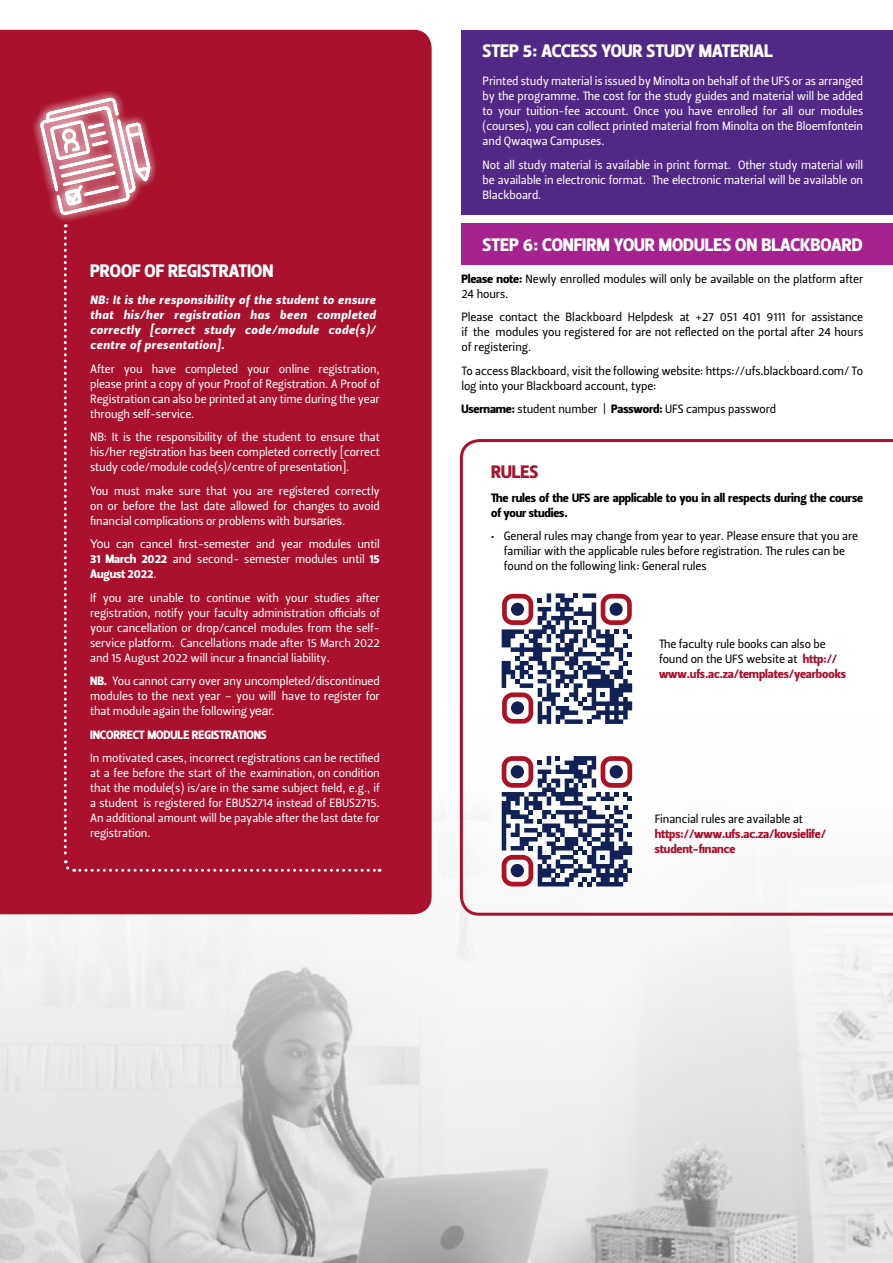
<style>
.page{position:relative;width:893px;height:1263px;background:#fff}
.page>*{position:absolute;margin:0;border:0;box-sizing:border-box;transform-origin:0 0}
.t1{font:18px "Leitura Sans Grot 4";letter-spacing:-.005em;color:#fff}
.t2{font:18px "Leitura Sans Grot 4";letter-spacing:-.005em;color:#a9112c}
.t3{font:12px/15px "Leitura Sans Grot 2";letter-spacing:-.01em;color:#fff;text-align:justify}
.t4{font:12px/15px "Leitura Sans Grot 2";letter-spacing:-.01em;color:#000}
.t5{font:12px/15px "Leitura Sans Italic 4";letter-spacing:.05em;color:#fff;text-align:justify}
.t6{font:12px/15px "Leitura Sans Grot 4";letter-spacing:-.01em;color:#a9112c}
.t7{font:12px/15px "Leitura Sans Grot 4";letter-spacing:-.01em;color:#000}
.t8{font:12px "Leitura Sans Grot 4";letter-spacing:-.01em;color:#fff}
.s1{font-family:"Arial"}
.s2{font-family:"Leitura Sans Grot 4"}
.s3{font-family:"Leitura Sans Grot 2"}
.s4{font-family:"Leitura Sans Grot 4";color:#a9112c}
</style>
<div class="page">
<img style="left:0;top:716px;width:893px;height:547px">
<div style="left:461px;top:224px;width:432px;height:41px;background:#a6228e"></div>
<div style="left:461px;top:30px;width:432px;height:185px;background:#522887"></div>
<div style="left:0;top:30px;width:432px;height:884px;background:#a9112c"></div>
<svg style="left:460px;top:439px;width:433px;height:477px"></svg>
<svg style="left:502px;top:593px;width:130px;height:131px"></svg>
<svg style="left:502px;top:756px;width:130px;height:130px"></svg>
<div style="left:26px;top:81px;width:354px;height:792px;background:#a9112c"></div>
<h1 class="t1" style="left:90px;top:259px;width:185px">PROOF OF REGISTRATION</h1>
<p class="t5" style="left:90px;top:293px;width:287px">NB: It is the responsibility of the student to ensure that his/her registration has been completed correctly [correct study code/module code(s)/ centre of presentation].</p>
<p class="t3" style="left:90px;top:361px;width:291px">After you have completed your online registration, please print a copy of your Proof of Registration. A Proof of Registration can also be printed at any time during the year through self-service.</p>
<p class="t3" style="left:90px;top:430px;width:291px">NB: It is the responsibility of the student to ensure that his/her registration has been completed correctly [correct study code/module code(s)/centre of presentation].</p>
<p class="t3" style="left:90px;top:483px;width:291px">You must make sure that you are registered correctly on or before the last date allowed for changes to avoid financial complications or problems with <span class="s1">bursaries.</span></p>
<p class="t3" style="left:90px;top:537px;width:291px"><span class="s1">You</span> can cancel first-semester and year modules until<br><span class="s2">31 March 2022</span> and second- semester modules until <span class="s2">15</span></p>
<p class="t8" style="left:90px;top:566px;width:68px">August 2022<span class="s3">.</span></p>
<p class="t3" style="left:90px;top:590px;width:291px">If you are unable to continue with your studies after registration, notify your faculty administration officials of your cancellation or drop/cancel modules from the self&shy;service platform. Cancellations made after 15 March 2022 and 15 August 2022 will incur a financial liability.</p>
<p class="t3" style="left:90px;top:674px;width:291px"><span class="s2">NB.</span> You cannot carry over any uncompleted/discontinued modules to the next year – you will have to register for that module again the following <span class="s1">year.</span></p>
<p class="t8" style="left:90px;top:727px;width:178px">INCORRECT MODULE REGISTRATIONS</p>
<p class="t3" style="left:90px;top:751px;width:291px">In motivated cases, incorrect registrations can be rectified at a fee before the start of the examination, on condition that the module(s) is/are in the same subject field, e.g., if a student is registered for EBUS2714 instead of EBUS2715.<br>An additional amount will be payable after the last date for registration.</p>
<h1 class="t1" style="left:483px;top:39px;width:292px">STEP 5: ACCESS YOUR STUDY MATERIAL</h1>
<p class="t3" style="left:483px;top:74px;width:382px">Printed study material is issued by Minolta on behalf of the UFS or as arranged by the programme. The cost for the study guides and material will be added to your tuition-fee account. Once you have enrolled for all our modules (courses), you can collect printed material from Minolta on the Bloemfontein and Qwaqwa Campuses.</p>
<p class="t3" style="left:483px;top:157px;width:382px">Not all study material is available in print format. Other study material will be available in electronic format. The electronic material will be available on Blackboard.</p>
<h1 class="t1" style="left:483px;top:232px;width:382px">STEP 6: CONFIRM YOUR MODULES ON BLACKBOARD</h1>
<p class="t4" style="left:461px;top:271px;width:403px"><span class="s2">Please note:</span> Newly enrolled modules will only be available on the platform after<br>24 hours.</p>
<p class="t4" style="left:461px;top:310px;width:403px;text-align:justify">Please contact the Blackboard Helpdesk at +27 051 401 9111 for assistance if the modules you registered for are not reflected on the portal after 24 hours of registering.</p>
<p class="t4" style="left:461px;top:363px;width:403px">To access Blackboard, visit the following website: https://ufs.blackboard.com/ To log into your Blackboard account, type:</p>
<p class="t4" style="left:461px;top:402px;width:316px"><span class="s2">Username:</span> student number | <span class="s2">Password:</span> UFS campus password</p>
<h1 class="t2" style="left:491px;top:460px;width:49px">RULES</h1>
<p class="t7" style="left:491px;top:490px;width:374px">The rules of the UFS are applicable to you in all respects during the course of your studies.</p>
<p class="t4" style="left:504px;top:529px;width:356px;text-indent:-13px">• General rules may change from year to year. Please ensure that you are familiar with the applicable rules before registration. The rules can be found on the following link: General rules</p>
<p class="t4" style="left:659px;top:637px;width:180px">The faculty rule books can also be found on the UFS website at <span class="s4">http://</span></p>
<p class="t6" style="left:659px;top:667px;width:189px">www.ufs.ac.za/templates/yearbooks</p>
<p class="t4" style="left:655px;top:811px;width:150px">Financial rules are available at</p>
<p class="t6" style="left:655px;top:826px;width:173px">https://www.ufs.ac.za/kovsielife/ student-finance</p>
</div>
